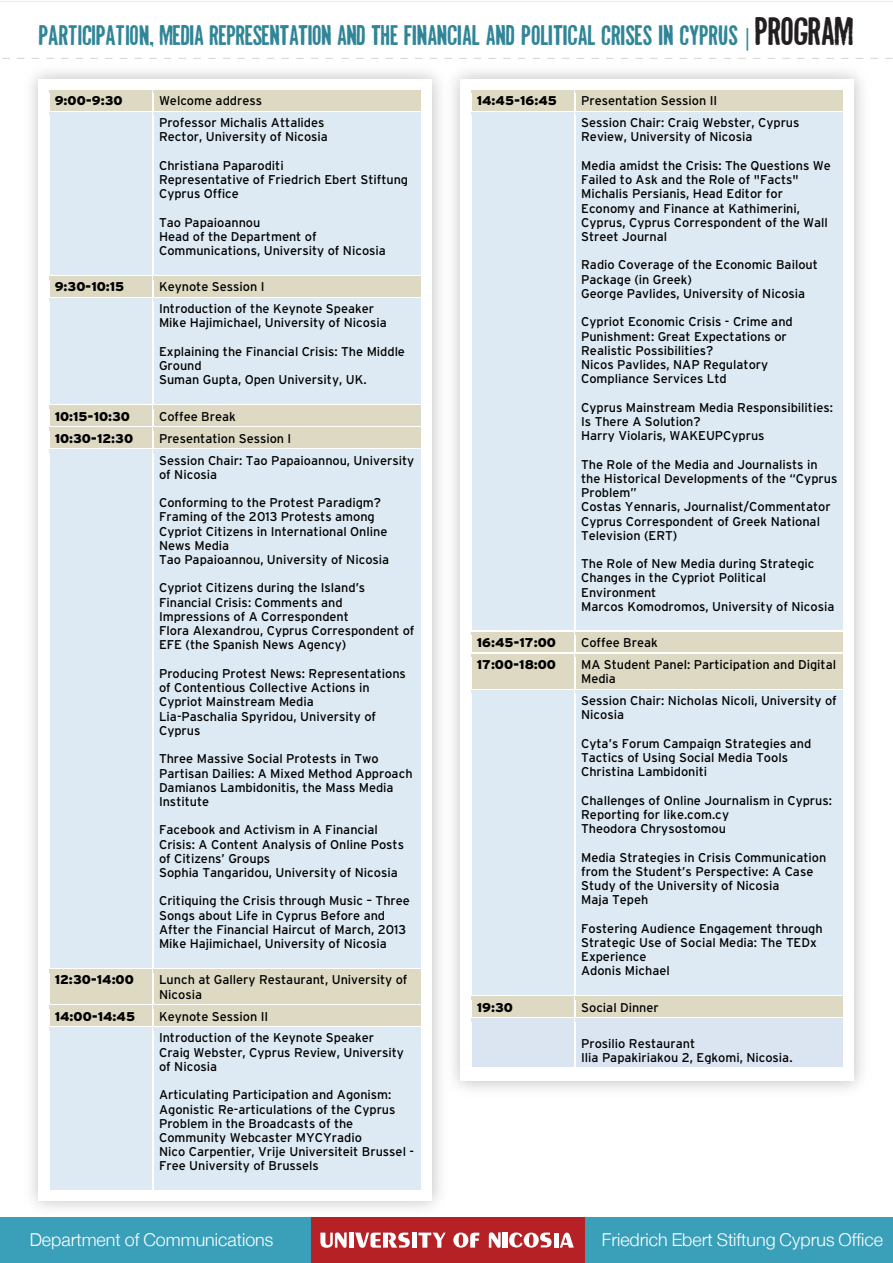
<style>
.page{position:relative;width:893px;height:1263px;background:#fff}
.page>*{position:absolute;margin:0;border:0;box-sizing:border-box;transform-origin:0 0}
.t1{font:22.5px "Mal de Ojo";color:#308597}
.t2{font:300 19.05px "Helvetica Neue Greek";color:#fff}
.t3{font:12.75px/14.2px "Interstate GR";letter-spacing:-.005em;color:#000}
.t4{font:900 12.75px "Interstate GR";color:#000}
.s1{font-family:"Myriad Pro"}
.s2{font-size:31.65px;color:#231f20}
</style>
<div class="page">
<div style="left:309px;top:1217px;width:276px;height:46px;background:#b62126"></div>
<svg style="left:320px;top:1232px;width:27px;height:16px"></svg>
<hr style="left:349px;top:1232px;width:4px;height:15px;background:#fff">
<svg style="left:355px;top:1232px;width:55px;height:16px"></svg>
<div style="left:412px;top:1232px;width:5px;height:15px;background:#fff"></div>
<svg style="left:418px;top:1232px;width:28px;height:16px"></svg>
<svg style="left:453px;top:1232px;width:26px;height:15px"></svg>
<div style="left:503px;top:1232px;width:5px;height:16px;background:#fff"></div>
<svg style="left:489px;top:1232px;width:12px;height:16px"></svg>
<div style="left:554px;top:1232px;width:5px;height:15px;background:#fff"></div>
<svg style="left:509px;top:1232px;width:42px;height:15px"></svg>
<svg style="left:560px;top:1232px;width:14px;height:16px"></svg>
<div style="left:585px;top:1217px;width:308px;height:46px;background:#3aa0ba"></div>
<div style="left:0;top:1217px;width:310px;height:46px;background:#3aa0ba"></div>
<img style="left:31px;top:112px;width:409px;height:1112px">
<div style="left:39px;top:79px;width:393px;height:1121px;background:#fff"></div>
<div style="left:49px;top:112px;width:103px;height:163px;background:#ddeaf3"></div>
<div style="left:153px;top:112px;width:269px;height:163px;background:#ddeaf3"></div>
<div style="left:49px;top:276px;width:103px;height:21px;background:#ddd9c3"></div>
<div style="left:153px;top:276px;width:269px;height:21px;background:#ddd9c3"></div>
<div style="left:49px;top:298px;width:103px;height:107px;background:#ddeaf3"></div>
<div style="left:153px;top:298px;width:269px;height:107px;background:#ddeaf3"></div>
<div style="left:49px;top:406px;width:103px;height:20px;background:#ddd9c3"></div>
<div style="left:153px;top:406px;width:269px;height:20px;background:#ddd9c3"></div>
<hr style="left:49px;top:404px;width:103px;height:2px;background:#fff">
<hr style="left:153px;top:404px;width:269px;height:2px;background:#fff">
<div style="left:49px;top:428px;width:103px;height:20px;background:#ddd9c3"></div>
<div style="left:153px;top:428px;width:269px;height:20px;background:#ddd9c3"></div>
<div style="left:49px;top:450px;width:103px;height:518px;background:#ddeaf3"></div>
<div style="left:153px;top:450px;width:269px;height:518px;background:#ddeaf3"></div>
<div style="left:49px;top:969px;width:103px;height:35px;background:#ddd9c3"></div>
<div style="left:153px;top:969px;width:269px;height:35px;background:#ddd9c3"></div>
<div style="left:49px;top:1005px;width:103px;height:21px;background:#ddd9c3"></div>
<div style="left:153px;top:1005px;width:269px;height:21px;background:#ddd9c3"></div>
<div style="left:49px;top:1027px;width:103px;height:163px;background:#ddeaf3"></div>
<div style="left:153px;top:1027px;width:269px;height:163px;background:#ddeaf3"></div>
<div style="left:471px;top:112px;width:103px;height:519px;background:#ddeaf3"></div>
<div style="left:575px;top:112px;width:269px;height:519px;background:#ddeaf3"></div>
<svg style="left:471px;top:627px;width:103px;height:4px"></svg>
<svg style="left:575px;top:627px;width:269px;height:4px"></svg>
<div style="left:471px;top:632px;width:103px;height:21px;background:#ddd9c3"></div>
<div style="left:575px;top:632px;width:269px;height:21px;background:#ddd9c3"></div>
<svg style="left:471px;top:649px;width:103px;height:4px"></svg>
<svg style="left:575px;top:649px;width:269px;height:4px"></svg>
<div style="left:471px;top:654px;width:103px;height:35px;background:#ddd9c3"></div>
<div style="left:575px;top:654px;width:269px;height:35px;background:#ddd9c3"></div>
<div style="left:471px;top:690px;width:103px;height:305px;background:#ddeaf3"></div>
<div style="left:575px;top:690px;width:269px;height:305px;background:#ddeaf3"></div>
<div style="left:471px;top:996px;width:103px;height:21px;background:#ddd9c3"></div>
<div style="left:575px;top:996px;width:269px;height:21px;background:#ddd9c3"></div>
<div style="left:471px;top:1018px;width:103px;height:50px;background:#dbe5f1"></div>
<div style="left:575px;top:1018px;width:269px;height:50px;background:#dbe5f1"></div>
<svg style="left:471px;top:1064px;width:103px;height:4px"></svg>
<svg style="left:575px;top:1064px;width:269px;height:4px"></svg>
<h1 class="t1" style="left:39px;top:24px;width:816px">PARTICIPATION, MEDIA REPRESENTATION AND THE FINANCIAL AND POLITICAL CRISES IN CYPRUS <span class="s1">|</span> <span class="s2">PROGRAM</span></h1>
<p class="t4" style="left:55px;top:93px;width:69px">9:00-9:30</p>
<p class="t3" style="left:159px;top:90px;width:167px;line-height:22px">Welcome address<br>Professor Michalis Attalides</p>
<p class="t3" style="left:159px;top:130px;width:170px">Rector, University of Nicosia</p>
<p class="t3" style="left:159px;top:158px;width:251px">Christiana Paparoditi<br>Representative of Friedrich Ebert Stiftung<br>Cyprus Office</p>
<p class="t3" style="left:159px;top:215px;width:228px">Tao Papaioannou<br>Head of the Department of<br>Communications, University of Nicosia</p>
<p class="t4" style="left:55px;top:280px;width:71px">9:30-10:15</p>
<p class="t3" style="left:159px;top:276px;width:217px;line-height:22px">Keynote Session I<br>Introduction of the Keynote Speaker</p>
<p class="t3" style="left:159px;top:316px;width:229px">Mike Hajimichael, University of Nicosia</p>
<p class="t3" style="left:159px;top:344px;width:247px">Explaining the Financial Crisis: The Middle<br>Ground<br>Suman Gupta, Open University, UK.</p>
<p class="t4" style="left:55px;top:409px;width:77px">10:15-10:30</p>
<p class="t3" style="left:159px;top:409px;width:78px">Coffee Break</p>
<p class="t4" style="left:55px;top:431px;width:80px">10:30-12:30</p>
<p class="t3" style="left:159px;top:427px;width:257px;line-height:22px">Presentation Session I<br>Session Chair: Tao Papaioannou, University</p>
<p class="t3" style="left:159px;top:467px;width:60px">of Nicosia</p>
<p class="t3" style="left:159px;top:495px;width:232px">Conforming to the Protest Paradigm?<br>Framing of the 2013 Protests among<br>Cypriot Citizens in International Online<br>News Media<br>Tao Papaioannou, University of Nicosia</p>
<p class="t3" style="left:159px;top:581px;width:257px">Cypriot Citizens during the Island’s Financial Crisis: Comments and Impressions of A Correspondent<br>Flora Alexandrou, Cyprus Correspondent of EFE (the Spanish News Agency)</p>
<p class="t3" style="left:159px;top:666px;width:248px">Producing Protest News: Representations of Contentious Collective Actions in<br>Cypriot Mainstream Media<br>Lia-Paschalia Spyridou, University of<br>Cyprus</p>
<p class="t3" style="left:159px;top:751px;width:255px">Three Massive Social Protests in Two<br>Partisan Dailies: A Mixed Method Approach<br>Damianos Lambidonitis, the Mass Media<br>Institute</p>
<p class="t3" style="left:159px;top:823px;width:247px">Facebook and Activism in A Financial Crisis: A Content Analysis of Online Posts of Citizens’ Groups<br>Sophia Tangaridou, University of Nicosia</p>
<p class="t3" style="left:159px;top:894px;width:252px">Critiquing the Crisis through Music – Three Songs about Life in Cyprus Before and After the Financial Haircut of March, 2013<br>Mike Hajimichael, University of Nicosia</p>
<p class="t4" style="left:55px;top:972px;width:81px">12:30-14:00</p>
<p class="t3" style="left:159px;top:972px;width:250px">Lunch at Gallery Restaurant, University of<br>Nicosia</p>
<p class="t4" style="left:55px;top:1009px;width:82px">14:00-14:45</p>
<p class="t3" style="left:159px;top:1005px;width:217px;line-height:21.9px">Keynote Session II<br>Introduction of the Keynote Speaker</p>
<p class="t3" style="left:159px;top:1045px;width:246px">Craig Webster, Cyprus Review, University of Nicosia</p>
<p class="t3" style="left:159px;top:1088px;width:256px">Articulating Participation and Agonism:<br>Agonistic Re-articulations of the Cyprus Problem in the Broadcasts of the Community Webcaster MYCYradio<br>Nico Carpentier, Vrije Universiteit Brussel - Free University of Brussels</p>
<p class="t4" style="left:477px;top:93px;width:81px">14:45-16:45</p>
<p class="t3" style="left:581px;top:90px;width:220px;line-height:22px">Presentation Session II<br>Session Chair: Craig Webster, Cyprus</p>
<p class="t3" style="left:581px;top:130px;width:173px">Review, University of Nicosia</p>
<p class="t3" style="left:581px;top:158px;width:251px">Media amidst the Crisis: The Questions We Failed to Ask and the Role of "Facts" Michalis Persianis, Head Editor for Economy and Finance at Kathimerini, Cyprus, Cyprus Correspondent of the Wall Street Journal</p>
<p class="t3" style="left:581px;top:258px;width:238px">Radio Coverage of the Economic Bailout<br>Package (in Greek)<br>George Pavlides, University of Nicosia</p>
<p class="t3" style="left:581px;top:315px;width:213px">Cypriot Economic Crisis - Crime and<br>Punishment: Great Expectations or<br>Realistic Possibilities?<br>Nicos Pavlides, NAP Regulatory<br>Compliance Services Ltd</p>
<p class="t3" style="left:581px;top:400px;width:253px">Cyprus Mainstream Media Responsibilities:<br>Is There A Solution?<br>Harry Violaris, WAKEUPCyprus</p>
<p class="t3" style="left:581px;top:457px;width:258px">The Role of the Media and Journalists in the Historical Developments of the “Cyprus<br>Problem”<br>Costas Yennaris, Journalist/Commentator<br>Cyprus Correspondent of Greek National<br>Television (ERT)</p>
<p class="t3" style="left:581px;top:556px;width:255px">The Role of New Media during Strategic<br>Changes in the Cypriot Political<br>Environment<br>Marcos Komodromos, University of Nicosia</p>
<p class="t4" style="left:477px;top:635px;width:81px">16:45-17:00</p>
<p class="t3" style="left:581px;top:635px;width:78px">Coffee Break</p>
<p class="t4" style="left:477px;top:657px;width:81px">17:00-18:00</p>
<p class="t3" style="left:581px;top:657px;width:256px">MA Student Panel: Participation and Digital<br>Media</p>
<p class="t3" style="left:581px;top:693px;width:257px">Session Chair: Nicholas Nicoli, University of<br>Nicosia</p>
<p class="t3" style="left:581px;top:736px;width:232px">Cyta’s Forum Campaign Strategies and<br>Tactics of Using Social Media Tools<br>Christina Lambidoniti</p>
<p class="t3" style="left:581px;top:793px;width:252px">Challenges of Online Journalism in Cyprus:<br>Reporting for like.com.cy<br>Theodora Chrysostomou</p>
<p class="t3" style="left:581px;top:850px;width:247px">Media Strategies in Crisis Communication from the Student’s Perspective: A Case<br>Study of the University of Nicosia<br>Maja Tepeh</p>
<p class="t3" style="left:581px;top:921px;width:243px">Fostering Audience Engagement through<br>Strategic Use of Social Media: The TEDx<br>Experience<br>Adonis Michael</p>
<p class="t4" style="left:477px;top:1000px;width:38px">19:30</p>
<p class="t3" style="left:581px;top:1000px;width:79px">Social Dinner</p>
<p class="t3" style="left:581px;top:1036px;width:213px">Prosilio Restaurant<br>Ilia Papakiriakou 2, Egkomi, Nicosia.</p>
<h2 class="t2" style="left:30px;top:1230px;width:245px">Department of Communications</h2>
<h2 class="t2" style="left:602px;top:1230px;width:283px">Friedrich Ebert Stiftung Cyprus Office</h2>
</div>
